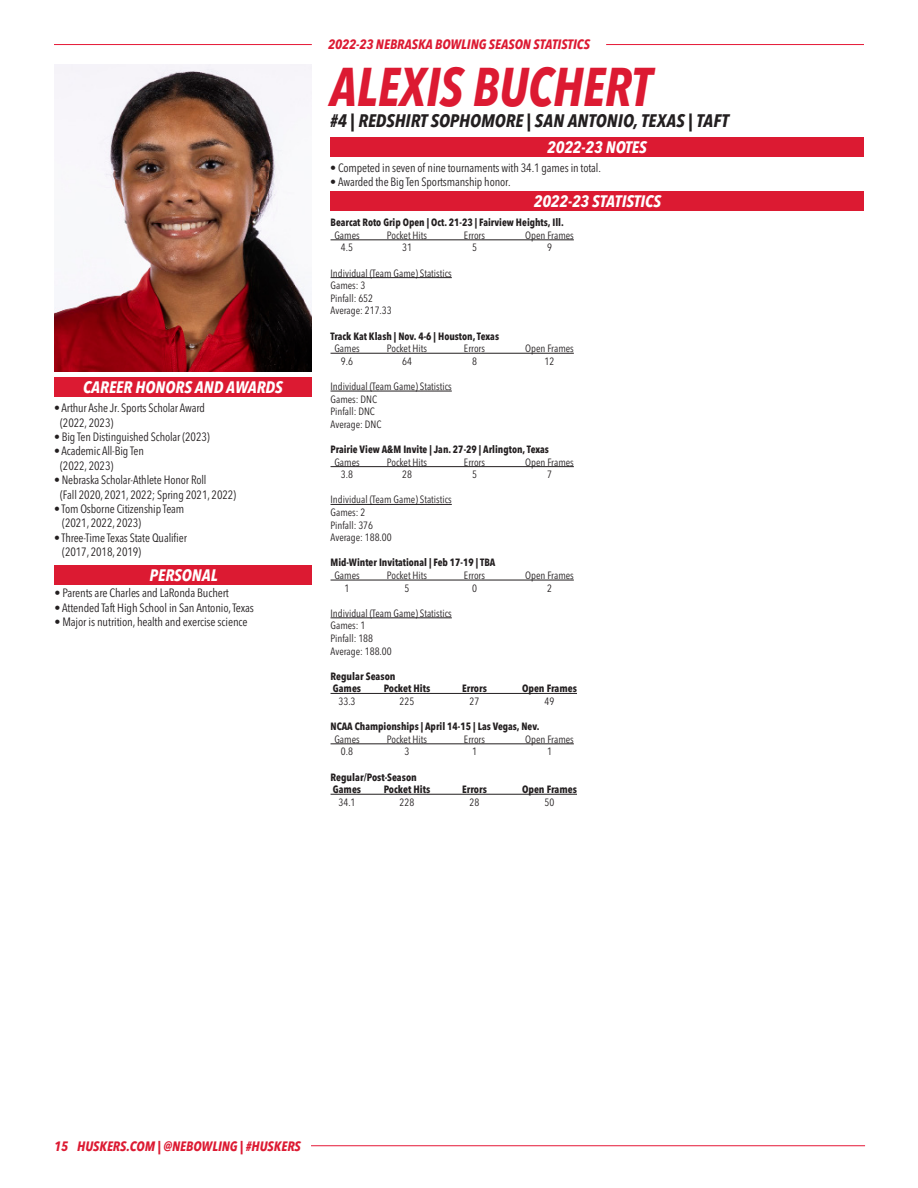
<style>
.page{position:relative;width:918px;height:1188px;background:#fff}
.page>*{position:absolute;margin:0;border:0;box-sizing:border-box;transform-origin:0 0}
.t1{font:italic 700 condensed 54px "Avenir Next LT Pro";color:#dc1a32;scale:.92 1}
.t2{font:italic 700 condensed 18px "Avenir Next LT Pro";color:#231f20}
.t3{font:italic 700 condensed 16.5px "Avenir Next LT Pro";color:#fff}
.t4{font:italic 700 condensed 13.5px "Avenir Next LT Pro";color:#dc1a32}
.t5{font:condensed 12px "Avenir Next LT Pro";letter-spacing:-.01em;color:#231f20}
.t6{font:condensed 10.5px "Avenir Next LT Pro";color:#231f20}
.t7{font:700 condensed 10.5px "Avenir Next LT Pro";color:#231f20}
</style>
<div class="page">
<hr style="left:606px;top:44px;width:258px;height:1px;background:#e51836">
<hr style="left:54px;top:44px;width:258px;height:1px;background:#e51836">
<hr style="left:311px;top:1145px;width:554px;height:1px;background:#e51836">
<img style="left:54px;top:65px;width:258px;height:307px">
<div style="left:54px;top:378px;width:258px;height:19px;background:#dc1a32"></div>
<div style="left:54px;top:565px;width:258px;height:20px;background:#dc1a32"></div>
<div style="left:330px;top:137px;width:534px;height:20px;background:#dc1a32"></div>
<div style="left:331px;top:192px;width:533px;height:19px;background:#dc1a32"></div>
<hr style="left:331px;top:240px;width:243px;height:1px;background:#231f20">
<hr style="left:331px;top:277px;width:121px;height:1px;background:#231f20">
<hr style="left:331px;top:353px;width:243px;height:1px;background:#231f20">
<hr style="left:331px;top:391px;width:121px;height:1px;background:#231f20">
<hr style="left:331px;top:466px;width:243px;height:1px;background:#231f20">
<hr style="left:331px;top:504px;width:121px;height:1px;background:#231f20">
<hr style="left:331px;top:580px;width:243px;height:1px;background:#231f20">
<hr style="left:331px;top:618px;width:121px;height:1px;background:#231f20">
<hr style="left:331px;top:693px;width:246px;height:1px;background:#231f20">
<hr style="left:331px;top:744px;width:243px;height:1px;background:#231f20">
<hr style="left:331px;top:794px;width:246px;height:1px;background:#231f20">
<p class="t3" style="left:83px;top:377px;width:201px">CAREER HONORS AND AWARDS</p>
<p class="t5" style="left:54px;top:401px;width:152px">• Arthur Ashe Jr. Sports Scholar Award</p>
<p class="t5" style="left:60px;top:415px;width:55px">(2022, 2023)</p>
<p class="t5" style="left:54px;top:430px;width:157px">• Big Ten Distinguished Scholar (2023)</p>
<p class="t5" style="left:54px;top:444px;width:91px">• Academic All-Big Ten</p>
<p class="t5" style="left:60px;top:458px;width:55px">(2022, 2023)</p>
<p class="t5" style="left:54px;top:473px;width:154px">• Nebraska Scholar-Athlete Honor Roll</p>
<p class="t5" style="left:60px;top:487px;width:178px">(Fall 2020, 2021, 2022; Spring 2021, 2022)</p>
<p class="t5" style="left:54px;top:502px;width:132px">• Tom Osborne Citizenship Team</p>
<p class="t5" style="left:62px;top:516px;width:80px">(2021, 2022, 2023)</p>
<p class="t5" style="left:54px;top:530px;width:134px">• Three-Time Texas State Qualifier</p>
<p class="t5" style="left:62px;top:545px;width:80px">(2017, 2018, 2019)</p>
<p class="t3" style="left:150px;top:565px;width:69px">PERSONAL</p>
<p class="t5" style="left:54px;top:586px;width:176px">• Parents are Charles and LaRonda Buchert</p>
<p class="t5" style="left:54px;top:600px;width:201px">• Attended Taft High School in San Antonio, Texas</p>
<p class="t5" style="left:54px;top:615px;width:195px">• Major is nutrition, health and exercise science</p>
<p class="t4" style="left:328px;top:36px;width:263px">2022-23 NEBRASKA BOWLING SEASON STATISTICS</p>
<p class="t1" style="left:330px;top:54px;width:351px">ALEXIS BUCHERT</p>
<p class="t2" style="left:330px;top:109px;width:400px">#4 | REDSHIRT SOPHOMORE | SAN ANTONIO, TEXAS | TAFT</p>
<p class="t5" style="left:330px;top:160px;width:272px">• Competed in seven of nine tournaments with 34.1 games in total.</p>
<p class="t5" style="left:330px;top:175px;width:182px">• Awarded the Big Ten Sportsmanship honor.</p>
<p class="t3" style="left:547px;top:137px;width:101px">2022-23 NOTES</p>
<p class="t3" style="left:534px;top:191px;width:129px">2022-23 STATISTICS</p>
<p class="t7" style="left:331px;top:216px;width:235px">Bearcat Roto Grip Open | Oct. 21-23 | Fairview Heights, Ill.</p>
<p class="t6" style="left:334px;top:229px;width:27px">Games</p>
<p class="t6" style="left:387px;top:229px;width:42px">Pocket Hits</p>
<p class="t6" style="left:464px;top:229px;width:23px">Errors</p>
<p class="t6" style="left:525px;top:229px;width:50px">Open Frames</p>
<p class="t6" style="left:341px;top:241px;width:14px">4.5</p>
<p class="t6" style="left:402px;top:241px;width:11px">31</p>
<p class="t6" style="left:472px;top:241px;width:6px">5</p>
<p class="t6" style="left:547px;top:241px;width:6px">9</p>
<p class="t6" style="left:331px;top:267px;width:123px">Individual (Team Game) Statistics</p>
<p class="t6" style="left:331px;top:279px;width:36px">Games: 3</p>
<p class="t6" style="left:331px;top:292px;width:44px">Pinfall: 652</p>
<p class="t6" style="left:331px;top:304px;width:63px">Average: 217.33</p>
<p class="t7" style="left:331px;top:329px;width:170px">Track Kat Klash | Nov. 4-6 | Houston, Texas</p>
<p class="t6" style="left:334px;top:342px;width:27px">Games</p>
<p class="t6" style="left:387px;top:342px;width:42px">Pocket Hits</p>
<p class="t6" style="left:464px;top:342px;width:23px">Errors</p>
<p class="t6" style="left:525px;top:342px;width:50px">Open Frames</p>
<p class="t6" style="left:341px;top:355px;width:14px">9.6</p>
<p class="t6" style="left:402px;top:355px;width:11px">64</p>
<p class="t6" style="left:472px;top:355px;width:6px">8</p>
<p class="t6" style="left:545px;top:355px;width:11px">12</p>
<p class="t6" style="left:331px;top:380px;width:123px">Individual (Team Game) Statistics</p>
<p class="t6" style="left:331px;top:393px;width:48px">Games: DNC</p>
<p class="t6" style="left:331px;top:405px;width:46px">Pinfall: DNC</p>
<p class="t6" style="left:331px;top:418px;width:52px">Average: DNC</p>
<p class="t7" style="left:331px;top:443px;width:220px">Prairie View A&amp;M Invite | Jan. 27-29 | Arlington, Texas</p>
<p class="t6" style="left:334px;top:456px;width:27px">Games</p>
<p class="t6" style="left:387px;top:456px;width:42px">Pocket Hits</p>
<p class="t6" style="left:464px;top:456px;width:23px">Errors</p>
<p class="t6" style="left:525px;top:456px;width:50px">Open Frames</p>
<p class="t6" style="left:341px;top:468px;width:14px">3.8</p>
<p class="t6" style="left:402px;top:468px;width:11px">28</p>
<p class="t6" style="left:472px;top:468px;width:6px">5</p>
<p class="t6" style="left:547px;top:468px;width:6px">7</p>
<p class="t6" style="left:331px;top:493px;width:123px">Individual (Team Game) Statistics</p>
<p class="t6" style="left:331px;top:506px;width:36px">Games: 2</p>
<p class="t6" style="left:331px;top:519px;width:44px">Pinfall: 376</p>
<p class="t6" style="left:331px;top:531px;width:63px">Average: 188.00</p>
<p class="t7" style="left:331px;top:556px;width:166px">Mid-Winter Invitational | Feb 17-19 | TBA</p>
<p class="t6" style="left:334px;top:569px;width:27px">Games</p>
<p class="t6" style="left:387px;top:569px;width:42px">Pocket Hits</p>
<p class="t6" style="left:464px;top:569px;width:23px">Errors</p>
<p class="t6" style="left:525px;top:569px;width:50px">Open Frames</p>
<p class="t6" style="left:345px;top:582px;width:6px">1</p>
<p class="t6" style="left:405px;top:582px;width:6px">5</p>
<p class="t6" style="left:472px;top:582px;width:6px">0</p>
<p class="t6" style="left:547px;top:582px;width:6px">2</p>
<p class="t6" style="left:331px;top:607px;width:123px">Individual (Team Game) Statistics</p>
<p class="t6" style="left:331px;top:619px;width:36px">Games: 1</p>
<p class="t6" style="left:331px;top:632px;width:44px">Pinfall: 188</p>
<p class="t6" style="left:331px;top:645px;width:63px">Average: 188.00</p>
<p class="t7" style="left:331px;top:670px;width:67px">Regular Season</p>
<p class="t7" style="left:333px;top:682px;width:30px">Games</p>
<p class="t7" style="left:384px;top:682px;width:48px">Pocket Hits</p>
<p class="t7" style="left:462px;top:682px;width:26px">Errors</p>
<p class="t7" style="left:522px;top:682px;width:56px">Open Frames</p>
<p class="t6" style="left:338px;top:695px;width:19px">33.3</p>
<p class="t6" style="left:400px;top:695px;width:16px">225</p>
<p class="t6" style="left:470px;top:695px;width:11px">27</p>
<p class="t6" style="left:545px;top:695px;width:11px">49</p>
<p class="t7" style="left:331px;top:720px;width:210px">NCAA Championships | April 14-15 | Las Vegas, Nev.</p>
<p class="t6" style="left:334px;top:733px;width:27px">Games</p>
<p class="t6" style="left:387px;top:733px;width:42px">Pocket Hits</p>
<p class="t6" style="left:464px;top:733px;width:23px">Errors</p>
<p class="t6" style="left:525px;top:733px;width:50px">Open Frames</p>
<p class="t6" style="left:341px;top:745px;width:14px">0.8</p>
<p class="t6" style="left:405px;top:745px;width:6px">3</p>
<p class="t6" style="left:472px;top:745px;width:6px">1</p>
<p class="t6" style="left:547px;top:745px;width:6px">1</p>
<p class="t7" style="left:331px;top:770px;width:88px">Regular/Post-Season</p>
<p class="t7" style="left:333px;top:783px;width:30px">Games</p>
<p class="t7" style="left:384px;top:783px;width:48px">Pocket Hits</p>
<p class="t7" style="left:462px;top:783px;width:26px">Errors</p>
<p class="t7" style="left:522px;top:783px;width:56px">Open Frames</p>
<p class="t6" style="left:338px;top:796px;width:19px">34.1</p>
<p class="t6" style="left:400px;top:796px;width:16px">228</p>
<p class="t6" style="left:470px;top:796px;width:11px">28</p>
<p class="t6" style="left:545px;top:796px;width:11px">50</p>
<p class="t4" style="left:54px;top:1138px;width:16px">15</p>
<p class="t4" style="left:77px;top:1138px;width:225px">HUSKERS.COM | @NEBOWLING | #HUSKERS</p>
</div>
